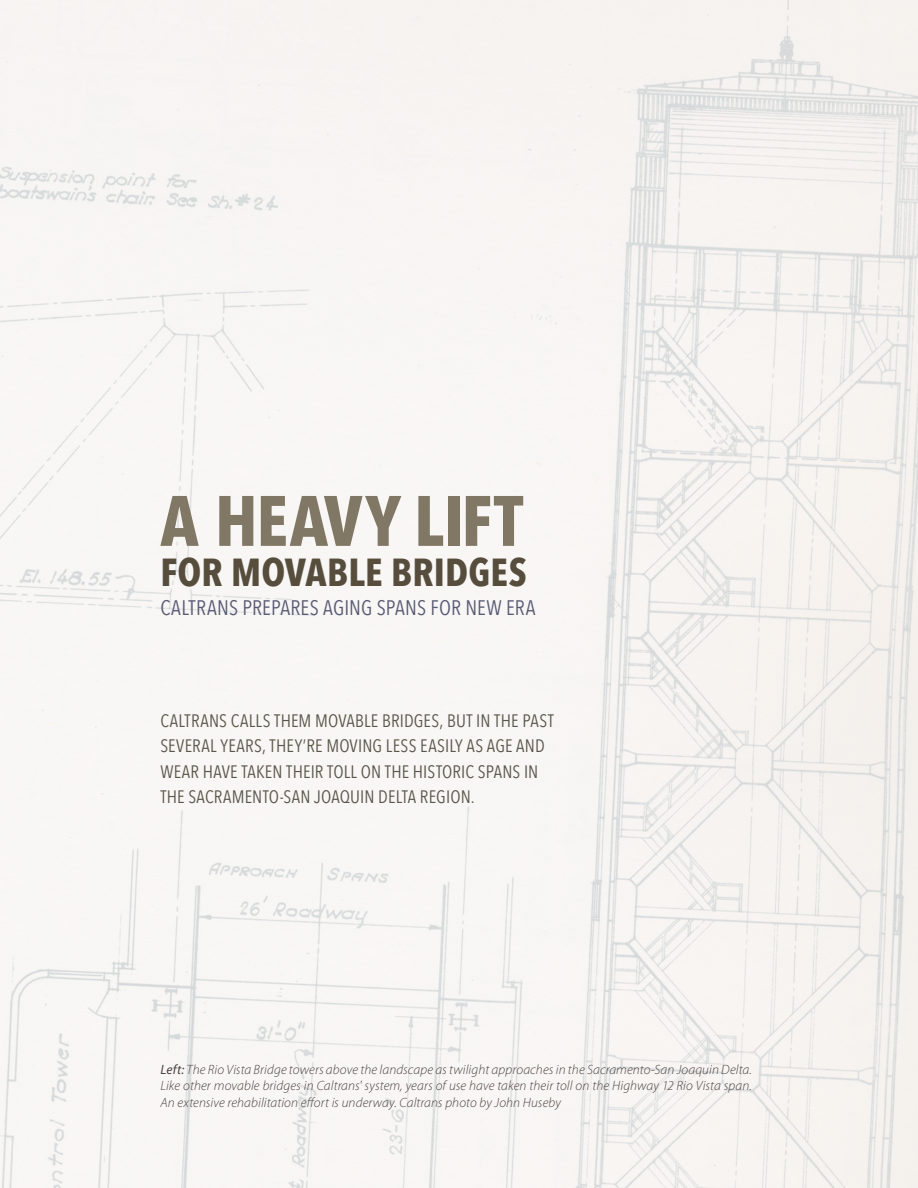
<style>
.page{position:relative;width:918px;height:1188px;background:#fff}
.page>*{position:absolute;margin:0;border:0;box-sizing:border-box;transform-origin:0 0}
.t1{font:700 70.5px "Avenir Next Condensed";letter-spacing:.005em;color:#817765}
.Story_Headers{font:700 39px "Avenir Next Condensed";letter-spacing:.005em;color:#564d3d}
.t2{font:21px "Avenir Next Condensed";letter-spacing:.005em;color:#585a74}
.body__Myriad_Pro_Lig{font:18px/25.5px "Avenir Next Condensed";letter-spacing:.01em;color:#5b554b}
.caption_text{font:italic 300 13.5px/16.5px "Myriad Pro";letter-spacing:.005em;color:#4b423f;text-align:justify}
.s1{font-weight:400}
</style>
<div class="page">
<img style="left:0;top:0;width:918px;height:1188px">
<h1 class="t1" style="left:160px;top:478px;width:364px">A HEAVY LIFT</h1>
<h2 class="Story_Headers" style="left:160px;top:549px;width:368px">FOR MOVABLE BRIDGES</h2>
<h3 class="t2" style="left:160px;top:590px;width:377px">CALTRANS PREPARES AGING SPANS FOR NEW ERA</h3>
<p class="body__Myriad_Pro_Lig" style="left:160px;top:707px;width:395px">CALTRANS CALLS THEM MOVABLE BRIDGES, BUT IN THE PAST SEVERAL YEARS, THEY’RE MOVING LESS EASILY AS AGE AND WEAR HAVE TAKEN THEIR TOLL ON THE HISTORIC SPANS IN THE SACRAMENTO-SAN JOAQUIN DELTA REGION.</p>
<p class="caption_text" style="left:160px;top:1062px;width:593px"><span class="s1">Left:</span> The Rio Vista Bridge towers above the landscape as twilight approaches in the Sacramento-San Joaquin Delta.<br>Like other movable bridges in Caltrans' system, years of use have taken their toll on the Highway 12 Rio Vista span.<br>An extensive rehabilitation effort is underway. Caltrans photo by John Huseby</p>
</div>
